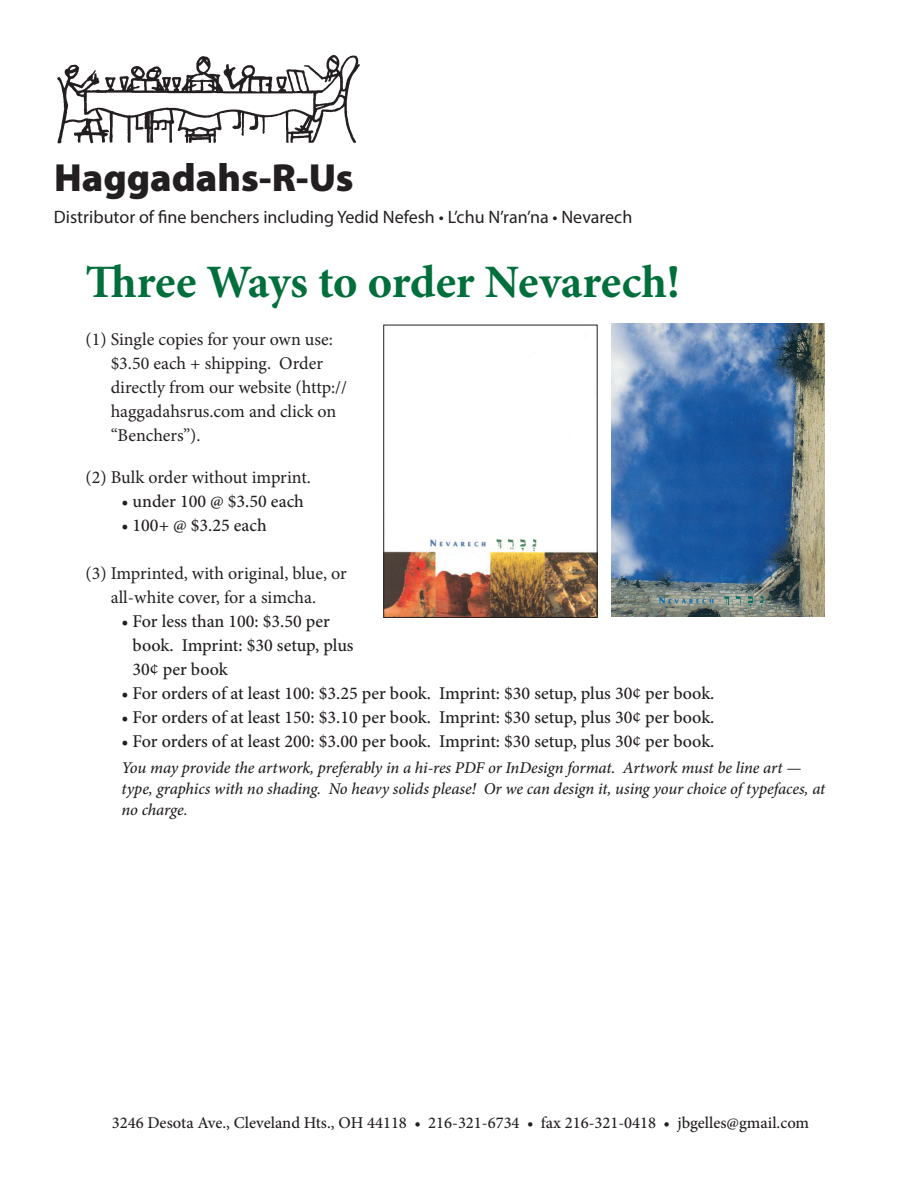
<style>
.page{position:relative;width:918px;height:1188px;background:#fff}
.page>*{position:absolute;margin:0;border:0;box-sizing:border-box;transform-origin:0 0}
.t1{font:700 46.5px "Minion Pro";letter-spacing:-.005em;color:#006f3c}
.t2{font:900 39.3px "Myriad Pro";color:#231f20}
.t3{font:500 18px/24px "Minion Pro";color:#231f20}
.t4{font:18px/24px "Minion Pro";letter-spacing:-.005em;color:#231f20}
.t5{font:18px "Myriad Pro";color:#231f20}
.t6{font:italic 500 16.5px/21px "Minion Pro";letter-spacing:-.005em;color:#231f20}
.t7{font:500 16.5px "Minion Pro";color:#231f20}
</style>
<div class="page">
<img style="left:57px;top:55px;width:303px;height:89px">
<img style="left:611px;top:324px;width:214px;height:293px">
<img style="left:385px;top:335px;width:211px;height:281px">
<div style="left:383px;top:325px;width:215px;height:293px;border:1px solid #231f20"></div>
<h2 class="t2" style="left:54px;top:156px;width:301px">Haggadahs R- -Us</h2>
<p class="t5" style="left:54px;top:206px;width:580px">Distributor of fine benchers including Yedid Nefesh • ’Lchu N’ran’na • Nevarech</p>
<h1 class="t1" style="left:86px;top:250px;width:596px">Three Ways to order Nevarech!</h1>
<p class="t4" style="left:279px;top:328px;width:55px;text-indent:-194px">1( ) Single copies for your own use:<br>Order</p>
<p class="t4" style="left:111px;top:352px;width:238px">$3.50 each + shipping.<br>directly from our website (http:// haggadahsrus.com and click on “Benchers .(“</p>
<p class="t4" style="left:86px;top:466px;width:227px">2( ) Bulk order without imprint.</p>
<p class="t3" style="left:122px;top:490px;width:184px">• under 100 @ $3.50 each</p>
<p class="t3" style="left:122px;top:514px;width:147px">• 100+ @ $3.25 each</p>
<p class="t4" style="left:86px;top:562px;width:263px;text-align:center">3( ) Imprinted, with original, blue, or all-white cover, for a simcha.</p>
<p class="t3" style="left:182px;top:609px;width:173px;text-indent:-60px">• For less than 100: $3.50 per<br>Imprint: $30 setup, plus</p>
<p class="t3" style="left:133px;top:633px;width:97px">book.<br>30¢ per book</p>
<p class="t3" style="left:122px;top:681px;width:595px">• For orders of at least 100: $3.25 per book. Imprint: $30 setup, plus 30¢ per book.</p>
<p class="t3" style="left:122px;top:705px;width:595px">• For orders of at least 150: $3.10 per book. Imprint: $30 setup, plus 30¢ per book.</p>
<p class="t3" style="left:122px;top:729px;width:595px">• For orders of at least 200: $3.00 per book. Imprint: $30 setup, plus 30¢ per book.</p>
<p class="t6" style="left:623px;top:757px;width:180px">Artwork must be line art —</p>
<p class="t6" style="left:484px;top:757px;width:343px;text-indent:-362px">You may provide the artwork, preferably in a hi-res PDF or InDesign format.<br>Or we can design ,i t using your choice of typefaces, at</p>
<p class="t6" style="left:122px;top:778px;width:201px">type, graphics with no shading. no charge.</p>
<p class="t6" style="left:329px;top:778px;width:149px">No heavy solids please!</p>
<p class="t7" style="left:112px;top:1112px;width:297px">3246 Desota Ave., Cleveland Hts., OH 44118</p>
<p class="t7" style="left:414px;top:1112px;width:8px">•</p>
<p class="t7" style="left:428px;top:1112px;width:382px">216-321-6734 • fax 216-321-0418 • jbgelles@gmail.com</p>
</div>
